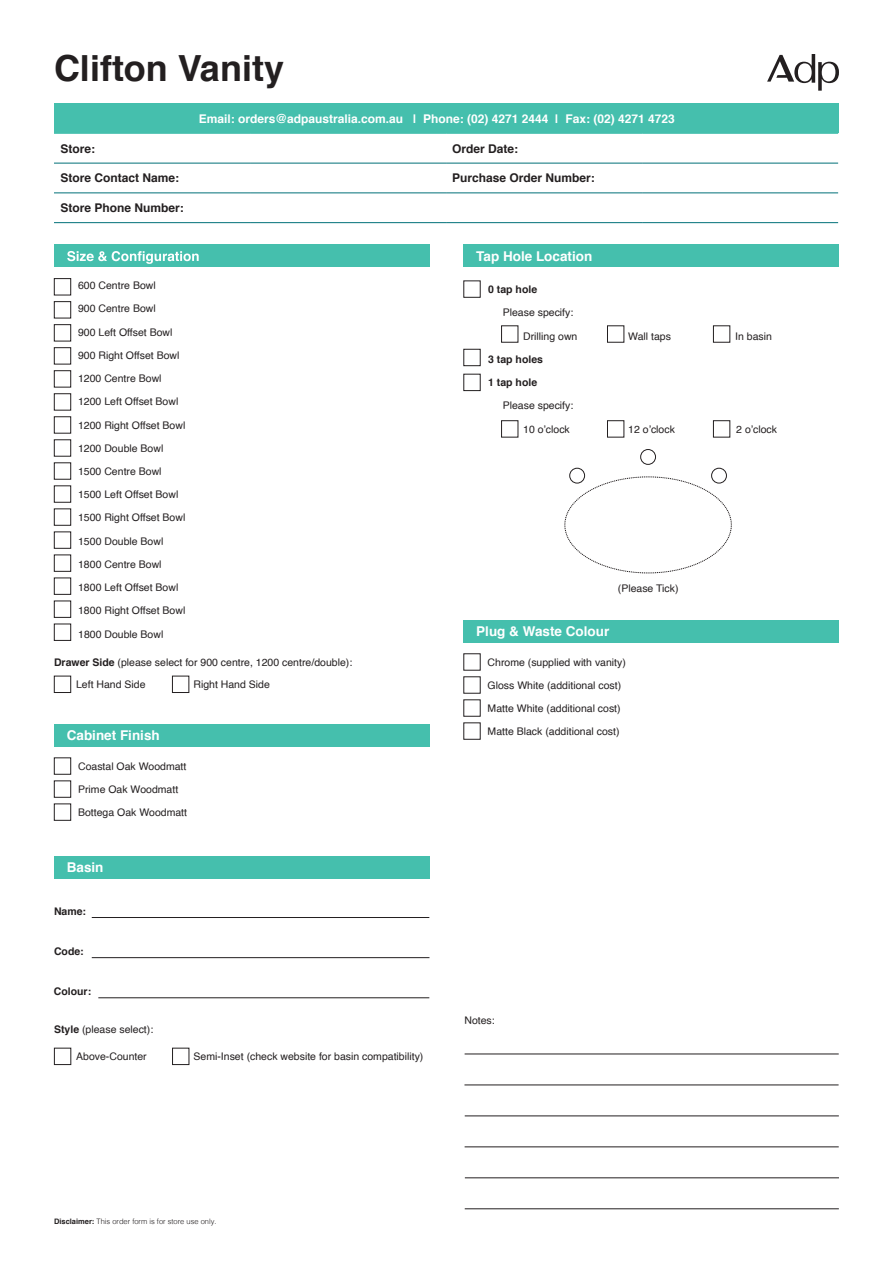
<style>
.page{position:relative;width:893px;height:1263px;background:#fff}
.page>*{position:absolute;margin:0;border:0;box-sizing:border-box;transform-origin:0 0}
.t1{font:700 36px "Helvetica";color:#231f20}
.t2{font:700 13.5px "Helvetica";color:#fff}
.t3{font:700 12px "Helvetica";color:#231f20}
.t4{font:700 12px "Helvetica";color:#fff}
.t5{font:10.5px "Helvetica";color:#231f20}
.t6{font:700 10.5px "Helvetica";color:#231f20}
.t7{font:300 7.5px "Helvetica";color:#231f20}
.s1{font-weight:700}
</style>
<div class="page">
<hr style="left:465px;top:1054px;width:374px;height:1px;background:#231f20">
<hr style="left:464px;top:1085px;width:375px;height:1px;background:#231f20">
<hr style="left:465px;top:1116px;width:374px;height:1px;background:#231f20">
<hr style="left:465px;top:1146px;width:374px;height:1px;background:#231f20">
<hr style="left:465px;top:1177px;width:374px;height:1px;background:#231f20">
<hr style="left:465px;top:1208px;width:374px;height:1px;background:#231f20">
<div style="left:54px;top:724px;width:375px;height:22px;background:#45bfad"></div>
<div style="left:54px;top:757px;width:17px;height:17px;border:1px solid #231f20"></div>
<div style="left:54px;top:780px;width:17px;height:17px;border:1px solid #231f20"></div>
<div style="left:54px;top:804px;width:17px;height:17px;border:1px solid #231f20"></div>
<div style="left:463px;top:620px;width:376px;height:22px;background:#45bfad"></div>
<svg style="left:767px;top:54px;width:72px;height:37px"></svg>
<div style="left:54px;top:104px;width:784px;height:29px;background:#45bfad"></div>
<div style="left:54px;top:162px;width:784px;height:32px;background:#9dc8cb"></div>
<svg style="left:54px;top:164px;width:784px;height:28px"></svg>
<hr style="left:54px;top:163px;width:196px;height:1px;background:#007078">
<hr style="left:250px;top:163px;width:196px;height:1px;background:#007078">
<hr style="left:446px;top:163px;width:196px;height:1px;background:#007078">
<hr style="left:642px;top:163px;width:196px;height:1px;background:#007078">
<hr style="left:54px;top:192px;width:196px;height:1px;background:#007078">
<hr style="left:250px;top:192px;width:196px;height:1px;background:#007078">
<hr style="left:446px;top:192px;width:196px;height:1px;background:#007078">
<hr style="left:642px;top:192px;width:196px;height:1px;background:#007078">
<hr style="left:54px;top:222px;width:196px;height:1px;background:#007078">
<hr style="left:250px;top:222px;width:196px;height:1px;background:#007078">
<hr style="left:446px;top:222px;width:196px;height:1px;background:#007078">
<hr style="left:642px;top:222px;width:196px;height:1px;background:#007078">
<hr style="left:54px;top:103px;width:196px;height:1px;background:#45bfad">
<hr style="left:250px;top:103px;width:196px;height:1px;background:#45bfad">
<hr style="left:446px;top:103px;width:196px;height:1px;background:#45bfad">
<hr style="left:642px;top:103px;width:196px;height:1px;background:#45bfad">
<hr style="left:54px;top:133px;width:196px;height:1px;background:#45bfad">
<hr style="left:250px;top:133px;width:196px;height:1px;background:#45bfad">
<hr style="left:446px;top:133px;width:196px;height:1px;background:#45bfad">
<hr style="left:642px;top:133px;width:196px;height:1px;background:#45bfad">
<div style="left:54px;top:245px;width:375px;height:22px;background:#45bfad"></div>
<svg style="left:67px;top:251px;width:132px;height:13px"></svg>
<div style="left:54px;top:278px;width:17px;height:17px;border:1px solid #231f20"></div>
<div style="left:54px;top:462px;width:17px;height:17px;border:1px solid #231f20"></div>
<div style="left:54px;top:370px;width:17px;height:17px;border:1px solid #231f20"></div>
<div style="left:54px;top:555px;width:17px;height:17px;border:1px solid #231f20"></div>
<div style="left:54px;top:301px;width:17px;height:17px;border:1px solid #231f20"></div>
<div style="left:54px;top:485px;width:17px;height:17px;border:1px solid #231f20"></div>
<div style="left:54px;top:393px;width:17px;height:17px;border:1px solid #231f20"></div>
<div style="left:54px;top:578px;width:17px;height:17px;border:1px solid #231f20"></div>
<div style="left:54px;top:324px;width:17px;height:17px;border:1px solid #231f20"></div>
<div style="left:54px;top:509px;width:17px;height:17px;border:1px solid #231f20"></div>
<div style="left:54px;top:416px;width:17px;height:17px;border:1px solid #231f20"></div>
<div style="left:54px;top:601px;width:17px;height:17px;border:1px solid #231f20"></div>
<div style="left:54px;top:347px;width:17px;height:17px;border:1px solid #231f20"></div>
<div style="left:54px;top:532px;width:17px;height:17px;border:1px solid #231f20"></div>
<div style="left:54px;top:439px;width:17px;height:17px;border:1px solid #231f20"></div>
<div style="left:54px;top:624px;width:17px;height:17px;border:1px solid #231f20"></div>
<div style="left:54px;top:676px;width:17px;height:17px;border:1px solid #231f20"></div>
<div style="left:172px;top:676px;width:17px;height:17px;border:1px solid #231f20"></div>
<div style="left:463px;top:349px;width:17px;height:17px;border:1px solid #231f20"></div>
<div style="left:713px;top:420px;width:17px;height:17px;border:1px solid #231f20"></div>
<div style="left:501px;top:420px;width:17px;height:17px;border:1px solid #231f20"></div>
<div style="left:607px;top:420px;width:17px;height:17px;border:1px solid #231f20"></div>
<div style="left:463px;top:245px;width:376px;height:22px;background:#45bfad"></div>
<svg style="left:564px;top:476px;width:168px;height:97px"></svg>
<div style="left:640px;top:449px;width:16px;height:16px;border:1px solid #231f20;border-radius:50%"></div>
<div style="left:569px;top:468px;width:16px;height:15px;border:1px solid #231f20;border-radius:50%"></div>
<div style="left:711px;top:468px;width:16px;height:15px;border:1px solid #231f20;border-radius:50%"></div>
<div style="left:54px;top:856px;width:375px;height:22px;background:#45bfad"></div>
<hr style="left:92px;top:917px;width:337px;height:1px;background:#231f20">
<hr style="left:92px;top:957px;width:337px;height:1px;background:#231f20">
<hr style="left:98px;top:997px;width:331px;height:1px;background:#231f20">
<div style="left:54px;top:1048px;width:17px;height:17px;border:1px solid #231f20"></div>
<div style="left:172px;top:1048px;width:17px;height:17px;border:1px solid #231f20"></div>
<h1 class="t1" style="left:54px;top:39px;width:232px">Clifton Vanity</h1>
<p class="t4" style="left:199px;top:109px;width:477px">Email: orders@adpaustralia.com.au | Phone: (02) 4271 2444 | Fax: (02) 4271 4723</p>
<p class="t3" style="left:60px;top:139px;width:36px">Store:</p>
<p class="t3" style="left:452px;top:139px;width:68px">Order Date:</p>
<p class="t3" style="left:60px;top:169px;width:120px">Store Contact Name:</p>
<p class="t3" style="left:452px;top:169px;width:144px">Purchase Order Number:</p>
<p class="t3" style="left:60px;top:198px;width:125px">Store Phone Number:</p>
<p class="t5" style="left:78px;top:277px;width:79px">600 Centre Bowl</p>
<p class="t5" style="left:78px;top:301px;width:79px">900 Centre Bowl</p>
<p class="t5" style="left:78px;top:324px;width:96px">900 Left Offset Bowl</p>
<p class="t5" style="left:78px;top:347px;width:103px">900 Right Offset Bowl</p>
<p class="t5" style="left:78px;top:370px;width:85px">1200 Centre Bowl</p>
<p class="t5" style="left:78px;top:394px;width:102px">1200 Left Offset Bowl</p>
<p class="t5" style="left:78px;top:417px;width:109px">1200 Right Offset Bowl</p>
<p class="t5" style="left:78px;top:440px;width:87px">1200 Double Bowl</p>
<p class="t5" style="left:78px;top:463px;width:85px">1500 Centre Bowl</p>
<p class="t5" style="left:78px;top:486px;width:102px">1500 Left Offset Bowl</p>
<p class="t5" style="left:78px;top:510px;width:109px">1500 Right Offset Bowl</p>
<p class="t5" style="left:78px;top:533px;width:87px">1500 Double Bowl</p>
<p class="t5" style="left:78px;top:556px;width:85px">1800 Centre Bowl</p>
<p class="t5" style="left:78px;top:579px;width:102px">1800 Left Offset Bowl</p>
<p class="t5" style="left:78px;top:603px;width:109px">1800 Right Offset Bowl</p>
<p class="t5" style="left:78px;top:626px;width:87px">1800 Double Bowl</p>
<p class="t5" style="left:54px;top:654px;width:300px"><span class="s1">Drawer Side</span> (please select for 900 centre, 1200 centre/double):</p>
<p class="t5" style="left:76px;top:676px;width:71px">Left Hand Side</p>
<p class="t5" style="left:193px;top:676px;width:78px">Right Hand Side</p>
<p class="t2" style="left:67px;top:724px;width:95px">Cabinet Finish</p>
<p class="t5" style="left:78px;top:758px;width:110px">Coastal Oak Woodmatt</p>
<p class="t5" style="left:78px;top:781px;width:102px">Prime Oak Woodmatt</p>
<p class="t5" style="left:78px;top:804px;width:110px">Bottega Oak Woodmatt</p>
<p class="t2" style="left:67px;top:856px;width:38px">Basin</p>
<p class="t6" style="left:54px;top:902px;width:34px">Name:</p>
<p class="t6" style="left:54px;top:943px;width:31px">Code:</p>
<p class="t6" style="left:54px;top:983px;width:39px">Colour:</p>
<p class="t5" style="left:54px;top:1021px;width:101px"><span class="s1">Style</span> (please select):</p>
<p class="t5" style="left:76px;top:1048px;width:72px">Above-Counter</p>
<p class="t5" style="left:194px;top:1048px;width:231px">Semi-Inset (check website for basin compatibility)</p>
<p class="t2" style="left:476px;top:245px;width:118px">Tap Hole Location</p>
<p class="t6" style="left:488px;top:281px;width:51px">0 tap hole</p>
<p class="t5" style="left:503px;top:305px;width:72px">Please specify:</p>
<p class="t5" style="left:523px;top:328px;width:56px">Drilling own</p>
<p class="t5" style="left:628px;top:328px;width:44px">Wall taps</p>
<p class="t5" style="left:735px;top:328px;width:38px">In basin</p>
<p class="t6" style="left:488px;top:351px;width:56px">3 tap holes</p>
<p class="t6" style="left:488px;top:374px;width:51px">1 tap hole</p>
<p class="t5" style="left:503px;top:398px;width:72px">Please specify:</p>
<p class="t5" style="left:523px;top:421px;width:48px">10 o’clock</p>
<p class="t5" style="left:628px;top:421px;width:48px">12 o’clock</p>
<p class="t5" style="left:736px;top:421px;width:42px">2 o’clock</p>
<p class="t5" style="left:618px;top:580px;width:62px">(Please Tick)</p>
<p class="t2" style="left:476px;top:620px;width:135px">Plug &amp; Waste Colour</p>
<p class="t5" style="left:488px;top:654px;width:140px">Chrome (supplied with vanity)</p>
<p class="t5" style="left:488px;top:677px;width:135px">Gloss White (additional cost)</p>
<p class="t5" style="left:488px;top:700px;width:135px">Matte White (additional cost)</p>
<p class="t5" style="left:488px;top:723px;width:133px">Matte Black (additional cost)</p>
<p class="t5" style="left:464px;top:1012px;width:32px">Notes:</p>
<p class="t7" style="left:54px;top:1216px;width:164px"><span class="s1">Disclaimer:</span> This order form is for store use only.</p>
</div>
